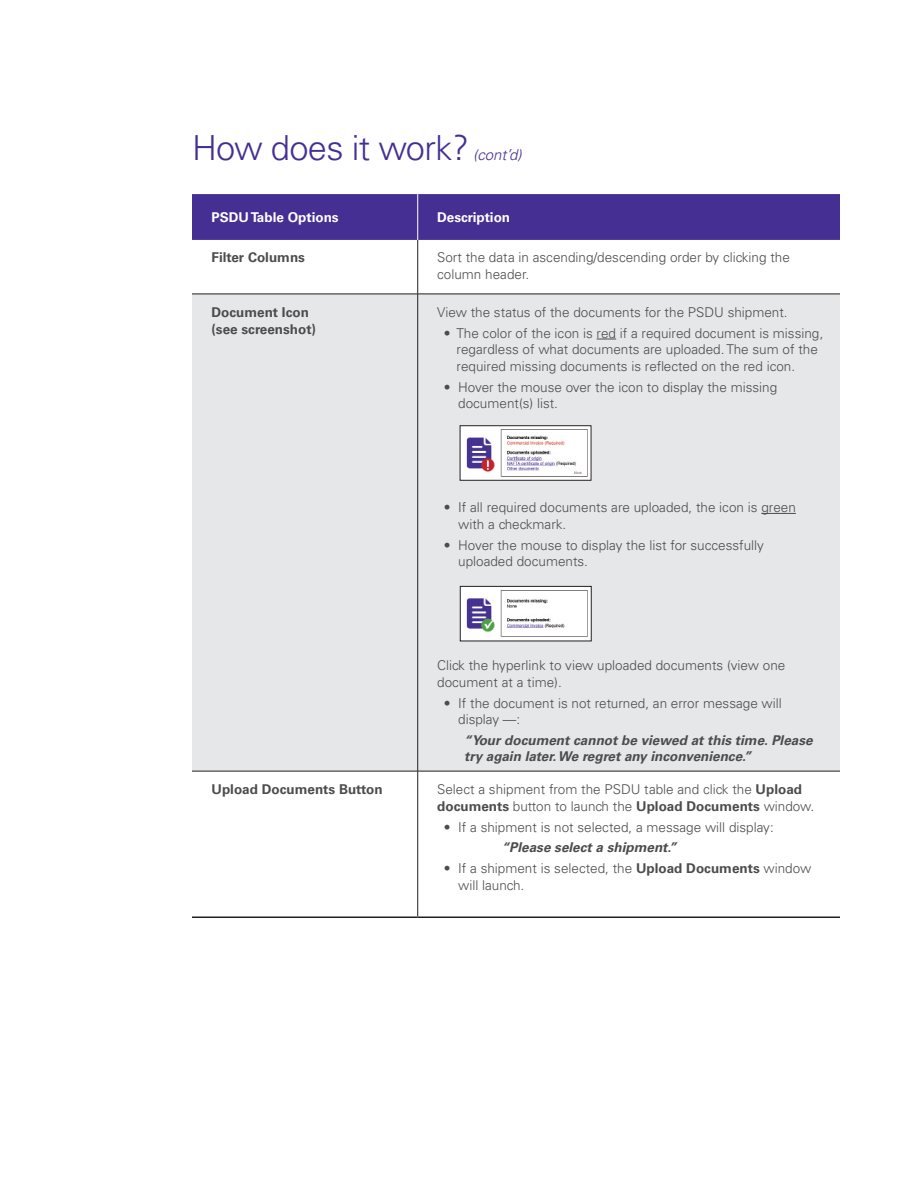
<style>
.page{position:relative;width:918px;height:1188px;background:#fff}
.page>*{position:absolute;margin:0;border:0;box-sizing:border-box;transform-origin:0 0}
.t1{font:300 34.5px "Univers LT Std";letter-spacing:-.02em;color:#452f92}
.t2{font:italic 300 15px "Univers LT Std";color:#452f92}
.t3{font:300 13.5px/16.5px "Univers LT Std";color:#4b4c4d}
.t4{font:italic 700 13.5px/16.5px "Univers LT Std";color:#4b4c4d}
.t5{font:700 13.5px/16.5px "Univers LT Std";color:#4b4c4d}
.t6{font:700 13.5px "Univers LT Std";color:#fff}
.s1{font-weight:700}
</style>
<div class="page">
<div style="left:192px;top:194px;width:648px;height:46px;background:#452f92"></div>
<div style="left:192px;top:295px;width:648px;height:476px;background:#e6e7e9"></div>
<hr style="left:417px;top:294px;width:1px;height:477px;background:#231f20">
<hr style="left:192px;top:771px;width:226px;height:1px;background:#231f20">
<hr style="left:418px;top:771px;width:422px;height:1px;background:#231f20">
<hr style="left:417px;top:771px;width:1px;height:145px;background:#231f20">
<hr style="left:417px;top:240px;width:1px;height:54px;background:#231f20">
<hr style="left:192px;top:294px;width:226px;height:1px;background:#231f20">
<hr style="left:418px;top:294px;width:422px;height:1px;background:#231f20">
<hr style="left:417px;top:194px;width:1px;height:46px;background:#fff">
<hr style="left:192px;top:916px;width:226px;height:2px;background:#231f20">
<hr style="left:418px;top:916px;width:422px;height:2px;background:#231f20">
<svg style="left:597px;top:339px;width:19px;height:1px"></svg>
<hr style="left:761px;top:513px;width:35px;height:1px;background:#4b4c4d">
<img style="left:462px;top:588px;width:127px;height:51px">
<div style="left:460px;top:586px;width:131px;height:55px;border:1px solid #231f20"></div>
<img style="left:462px;top:428px;width:127px;height:50px">
<h1 class="t1" style="left:192px;top:127px;width:279px">How does it work?</h1>
<p class="t2" style="left:473px;top:146px;width:50px">(cont’d)</p>
<p class="t6" style="left:212px;top:209px;width:129px">PSDU Table Options</p>
<p class="t6" style="left:437px;top:209px;width:74px">Description</p>
<p class="t5" style="left:212px;top:250px;width:95px">Filter Columns</p>
<p class="t3" style="left:437px;top:249px;width:354px">Sort the data in ascending/descending order by clicking the column header.</p>
<p class="t5" style="left:212px;top:304px;width:106px">Document Icon (see screenshot)</p>
<p class="t3" style="left:437px;top:304px;width:352px">View the status of the documents for the PSDU shipment.</p>
<p class="t3" style="left:457px;top:325px;width:368px;text-indent:-13px">• The color of the icon is red if a required document is missing, regardless of what documents are uploaded. The sum of the required missing documents is reflected on the red icon.</p>
<p class="t3" style="left:458px;top:379px;width:321px;text-indent:-14px">• Hover the mouse over the icon to display the missing document(s) list.</p>
<p class="t3" style="left:458px;top:499px;width:339px;text-indent:-14px">• If all required documents are uploaded, the icon is green with a checkmark.</p>
<p class="t3" style="left:458px;top:537px;width:307px;text-indent:-14px">• Hover the mouse to display the list for successfully uploaded documents.</p>
<p class="t3" style="left:437px;top:657px;width:350px">Click the hyperlink to view uploaded documents (view one document at a time).</p>
<p class="t3" style="left:458px;top:695px;width:325px;text-indent:-14px">• If the document is not returned, an error message will display —:</p>
<p class="t4" style="left:464px;top:732px;width:350px">“Your document cannot be viewed at this time. Please try again later. We regret any inconvenience.”</p>
<p class="t5" style="left:212px;top:781px;width:173px">Upload Documents Button</p>
<p class="t3" style="left:437px;top:781px;width:378px">Select a shipment from the PSDU table and click the <span class="s1">Upload documents</span> button to launch the <span class="s1">Upload Documents</span> window.</p>
<p class="t3" style="left:444px;top:819px;width:331px">• If a shipment is not selected, a message will display:</p>
<p class="t4" style="left:502px;top:840px;width:177px">“Please select a shipment.”</p>
<p class="t3" style="left:458px;top:860px;width:355px;text-indent:-14px">• If a shipment is selected, the <span class="s1">Upload Documents</span> window will launch.</p>
</div>
